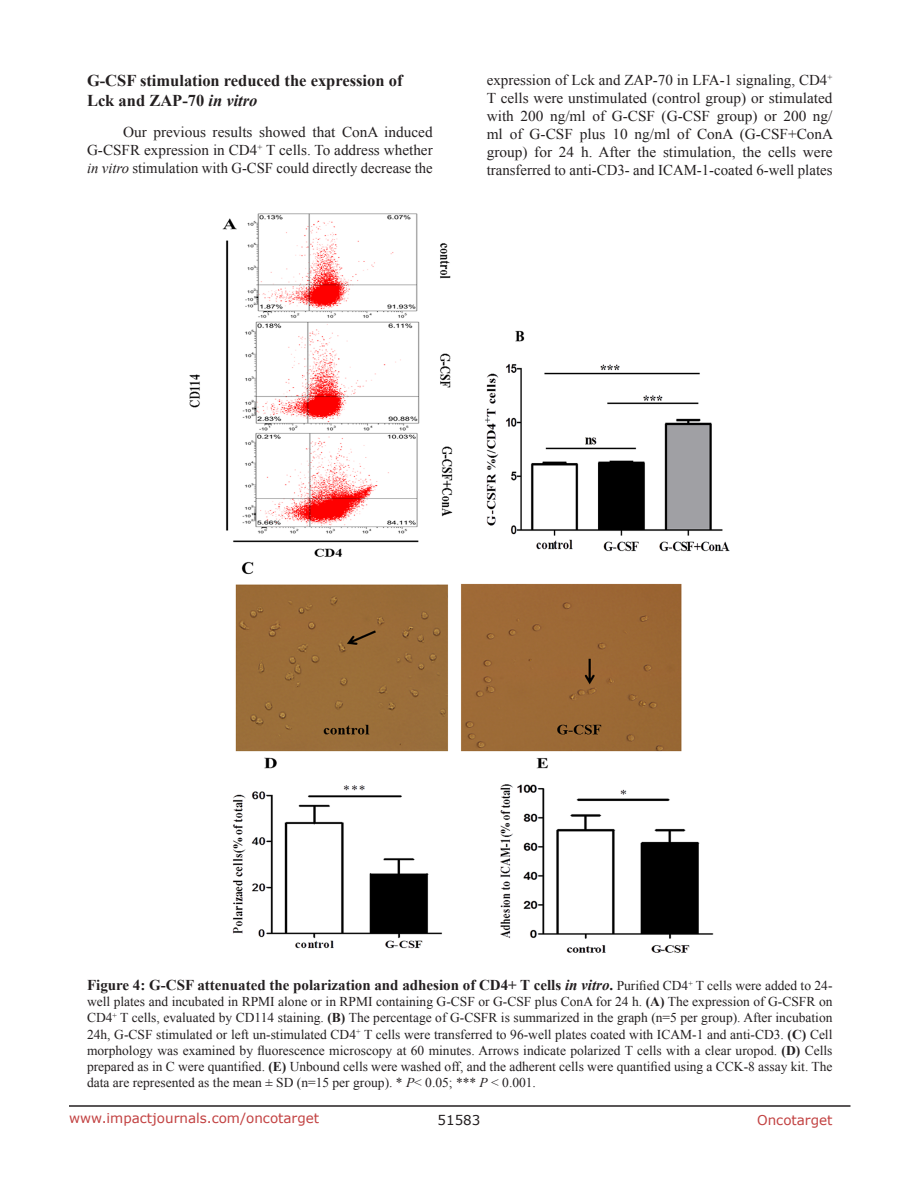
<style>
.page{position:relative;width:918px;height:1188px;background:#fff}
.page>*{position:absolute;margin:0;border:0;box-sizing:border-box;transform-origin:0 0}
.SubHeading{font:700 16.5px/19.8px "Times New Roman";color:#231f20}
.BodyText{font:15px/18px "Times New Roman";color:#231f20;text-align:justify}
.figuretext{font:700 15px "Times New Roman";color:#231f20}
.figuretext-2{font:13.5px/16.2px "Times New Roman";color:#231f20;text-align:justify}
.t1{font:13.5px "Verdana";color:#c24141}
.t2{font:13.5px "Verdana";color:#231f20}
.s1{font-style:italic}
.s2{font-weight:400;font-size:13.5px}
.s3{font-weight:700}
</style>
<div class="page">
<hr style="left:69px;top:1105px;width:781px;height:2px;background:#231f20">
<img style="left:190px;top:213px;width:540px;height:740px">
<p class="SubHeading" style="left:87px;top:70px;width:317px">G-CSF stimulation reduced the expression of<br>Lck and ZAP-70 <span class="s1">in vitro</span></p>
<p class="BodyText" style="left:87px;top:123px;width:347px;text-indent:36px">Our previous results showed that ConA induced G-CSFR expression in CD4<sup>+</sup> T cells. To address whether <span class="s1">in vitro</span> stimulation with G-CSF could directly decrease the</p>
<p class="BodyText" style="left:487px;top:71px;width:348px">expression of Lck and ZAP-70 in LFA-1 signaling, CD4<sup>+ </sup>T cells were unstimulated (control group) or stimulated with 200 ng/ml of G-CSF (G-CSF group) or 200 ng/ ml of G-CSF plus 10 ng/ml of ConA (G-CSF+ConA group) for 24 h. After the stimulation, the cells were transferred to anti-CD3- and ICAM-1-coated 6-well plates</p>
<p class="figuretext" style="left:87px;top:974px;width:747px">Figure 4: G-CSF attenuated the polarization and adhesion of CD4+ T cells <span class="s1">in vitro</span>. <span class="s2">Purified CD4</span><sup>+</sup> <span class="s2">T cells were added to 24-</span></p>
<p class="figuretext-2" style="left:87px;top:993px;width:747px">well plates and incubated in RPMI alone or in RPMI containing G-CSF or G-CSF plus ConA for 24 h. <span class="s3">(A)</span> The expression of G-CSFR on CD4<sup>+</sup> T cells, evaluated by CD114 staining. <span class="s3">(B)</span> The percentage of G-CSFR is summarized in the graph (n=5 per group). After incubation 24h, G-CSF stimulated or left un-stimulated CD4<sup>+</sup> T cells were transferred to 96-well plates coated with ICAM-1 and anti-CD3. <span class="s3">(C)</span> Cell morphology was examined by fluorescence microscopy at 60 minutes. Arrows indicate polarized T cells with a clear uropod. <span class="s3">(D)</span> Cells prepared as in C were quantified. <span class="s3">(E)</span> Unbound cells were washed off, and the adherent cells were quantified using a CCK-8 assay kit. The data are represented as the mean ± SD (n=15 per group). * <span class="s1">P</span>&lt; 0.05; *** <span class="s1">P</span> &lt; 0.001.</p>
<p class="t1" style="left:69px;top:1109px;width:252px">www.impactjournals.com/oncotarget</p>
<p class="t2" style="left:438px;top:1111px;width:44px">51583</p>
<p class="t1" style="left:757px;top:1111px;width:77px">Oncotarget</p>
</div>
